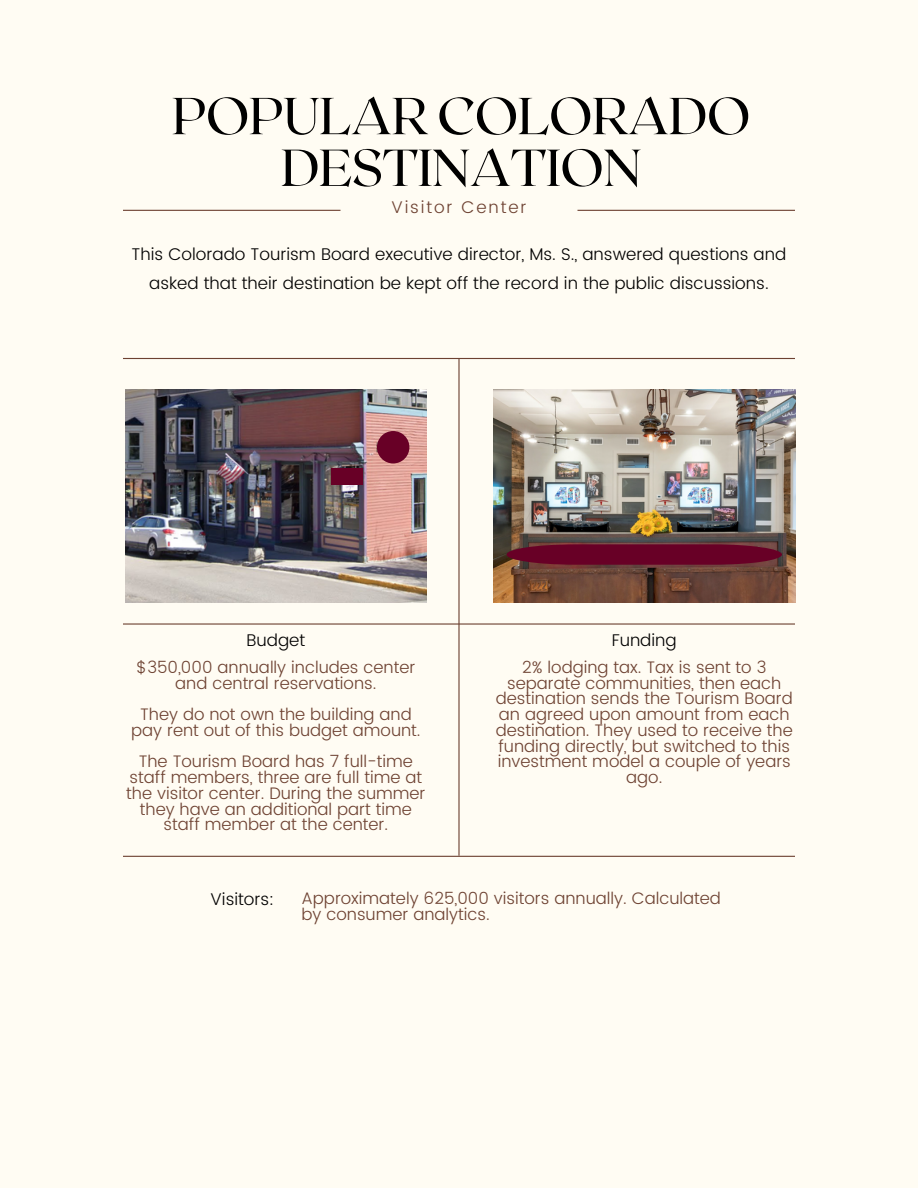
<style>
.page{position:relative;width:918px;height:1188px;background:#fffcf3}
.page>*{position:absolute;margin:0;border:0;box-sizing:border-box;transform-origin:0 0}
.t1{font:51.9px/51.8px "Roxborough CF";letter-spacing:-.01em;color:#000;text-align:center}
.t2{font:300 16.95px/29.7px "Poppins";color:#000;text-align:center}
.t3{font:300 16.95px "Poppins";letter-spacing:.11em;color:#6d4131}
.t4{font:300 16.65px/15.8px "Poppins";color:#6d4131;text-align:center}
</style>
<div class="page">
<hr style="left:578px;top:210px;width:217px;height:1px;background:#6d4131">
<hr style="left:123px;top:358px;width:672px;height:1px;background:#6d4131">
<hr style="left:123px;top:623px;width:672px;height:2px;background:#6d4131">
<hr style="left:123px;top:856px;width:672px;height:1px;background:#6d4131">
<hr style="left:458px;top:359px;width:2px;height:497px;background:#6d4131">
<hr style="left:123px;top:210px;width:217px;height:1px;background:#6d4131">
<img style="left:125px;top:390px;width:302px;height:212px">
<img style="left:494px;top:390px;width:301px;height:212px">
<svg style="left:507px;top:544px;width:275px;height:21px;background:#680929"></svg>
<div style="left:377px;top:431px;width:32px;height:32px;background:#680026;border-radius:50%"></div>
<div style="left:331px;top:468px;width:32px;height:17px;background:#680026"></div>
<h1 class="t1" style="left:172px;top:88px;width:580px">POPULAR COLORADO<br>DESTINATION</h1>
<p class="t3" style="left:392px;top:197px;width:136px">Visitor Center</p>
<p class="t2" style="left:132px;top:239px;width:656px">This Colorado Tourism Board executive director, Ms. S., answered questions and asked that their destination be kept off the record in the public discussions.</p>
<p class="t2" style="left:246px;top:625px;width:60px">Budget</p>
<p class="t4" style="left:136px;top:659px;width:280px">$350,000 annually includes center and central reservations.</p>
<p class="t4" style="left:131px;top:706px;width:291px">They do not own the building and pay rent out of this budget amount.</p>
<p class="t4" style="left:126px;top:754px;width:301px">The Tourism Board has 7 full-time staff members, three are full time at the visitor center. During the summer they have an additional part time staff member at the center.</p>
<p class="t2" style="left:612px;top:625px;width:67px">Funding</p>
<p class="t4" style="left:496px;top:659px;width:299px">2% lodging tax. Tax is sent to 3 separate communities, then each destination sends the Tourism Board an agreed upon amount from each destination. They used to receive the funding directly, but switched to this investment model a couple of years ago.</p>
<p class="t2" style="left:211px;top:884px;width:65px">Visitors:</p>
<p class="t4" style="left:302px;top:891px;width:421px;text-align:left">Approximately 625,000 visitors annually. Calculated by consumer analytics.</p>
</div>
